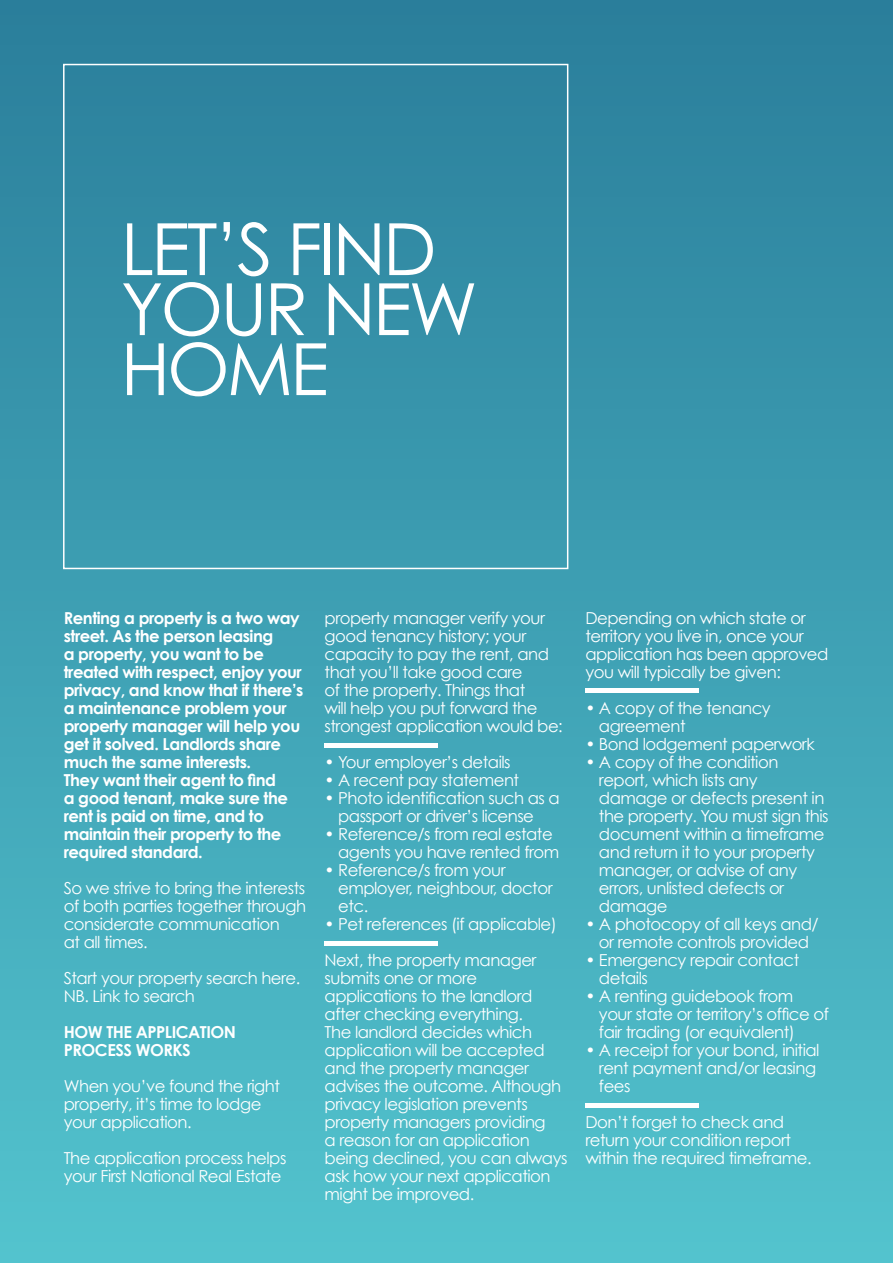
<style>
.page{position:relative;width:893px;height:1263px;background:#fff}
.page>*{position:absolute;margin:0;border:0;box-sizing:border-box;transform-origin:0 0}
.t1{font:72px/60px "Century Gothic";letter-spacing:-.04em;color:#fff}
.t2{font:16.5px/18px "Century Gothic";letter-spacing:-.03em;color:#fff}
.t3{font:700 16.5px/18px "Century Gothic";letter-spacing:-.03em;color:#fff}
</style>
<div class="page">
<div style="left:0;top:0;width:893px;height:1263px;background:linear-gradient(to bottom,#2a7e9b,#53c4ce)"></div>
<div style="left:63px;top:64px;width:505px;height:505px;border:2px solid #fff"></div>
<hr style="left:325px;top:743px;width:113px;height:4px;background:#fff">
<hr style="left:325px;top:941px;width:113px;height:4px;background:#fff">
<hr style="left:585px;top:689px;width:114px;height:4px;background:#fff">
<hr style="left:585px;top:1103px;width:114px;height:4px;background:#fff">
<p class="t1" style="left:121px;top:218px;width:358px">LET’S FIND<br>YOUR NEW<br>HOME</p>
<p class="t3" style="left:64px;top:609px;width:241px">Renting a property is a two way street. As the person leasing<br>a property, you want to be treated with respect, enjoy your privacy, and know that if there’s a maintenance problem your property manager will help you get it solved. Landlords share much the same interests.<br>They want their agent to find<br>a good tenant, make sure the rent is paid on time, and to maintain their property to the required standard.</p>
<p class="t2" style="left:64px;top:879px;width:244px">So we strive to bring the interests of both parties together through considerate communication<br>at all times.</p>
<p class="t2" style="left:64px;top:969px;width:238px">Start your property search here.<br>NB. Link to search</p>
<p class="t3" style="left:64px;top:1023px;width:174px">HOW THE APPLICATION<br>PROCESS WORKS</p>
<p class="t2" style="left:64px;top:1077px;width:218px">When you’ve found the right property, it’s time to lodge your application.</p>
<p class="t2" style="left:64px;top:1149px;width:224px">The application process helps your First National Real Estate</p>
<p class="t2" style="left:325px;top:609px;width:240px">property manager verify your good tenancy history; your capacity to pay the rent, and that you’ll take good care<br>of the property. Things that<br>will help you put forward the strongest application would be:</p>
<p class="t2" style="left:325px;top:753px;width:188px">• Your employer’s details</p>
<p class="t2" style="left:325px;top:771px;width:196px">• A recent pay statement</p>
<p class="t2" style="left:338px;top:789px;width:223px;text-indent:-14px">• Photo identification such as a passport or driver’s license</p>
<p class="t2" style="left:338px;top:825px;width:223px;text-indent:-14px">• Reference/s from real estate agents you have rented from</p>
<p class="t2" style="left:338px;top:861px;width:216px;text-indent:-14px">• Reference/s from your employer, neighbour, doctor etc.</p>
<p class="t2" style="left:325px;top:915px;width:234px">• Pet references (if applicable)</p>
<p class="t2" style="left:325px;top:951px;width:244px">Next, the property manager submits one or more applications to the landlord after checking everything.<br>The landlord decides which application will be accepted and the property manager advises the outcome. Although privacy legislation prevents property managers providing<br>a reason for an application being declined, you can always ask how your next application might be improved.</p>
<p class="t2" style="left:585px;top:609px;width:245px">Depending on which state or territory you live in, once your application has been approved you will typically be given:</p>
<p class="t2" style="left:599px;top:699px;width:173px;text-indent:-14px">• A copy of the tenancy agreement</p>
<p class="t2" style="left:585px;top:735px;width:231px">• Bond lodgement paperwork</p>
<p class="t2" style="left:599px;top:753px;width:231px;text-indent:-14px">• A copy of the condition report, which lists any damage or defects present in the property. You must sign this document within a timeframe and return it to your property manager, or advise of any errors, unlisted defects or damage</p>
<p class="t2" style="left:585px;top:915px;width:235px;text-align:center">• A photocopy of all keys and/ or remote controls provided</p>
<p class="t2" style="left:599px;top:951px;width:202px;text-indent:-14px">• Emergency repair contact details</p>
<p class="t2" style="left:599px;top:987px;width:231px;text-indent:-14px">• A renting guidebook from your state or territory’s office of fair trading (or equivalent)</p>
<p class="t2" style="left:599px;top:1041px;width:222px;text-indent:-14px">• A receipt for your bond, initial rent payment and/or leasing fees</p>
<p class="t2" style="left:585px;top:1113px;width:228px">Don’t forget to check and return your condition report within the required timeframe.</p>
</div>
